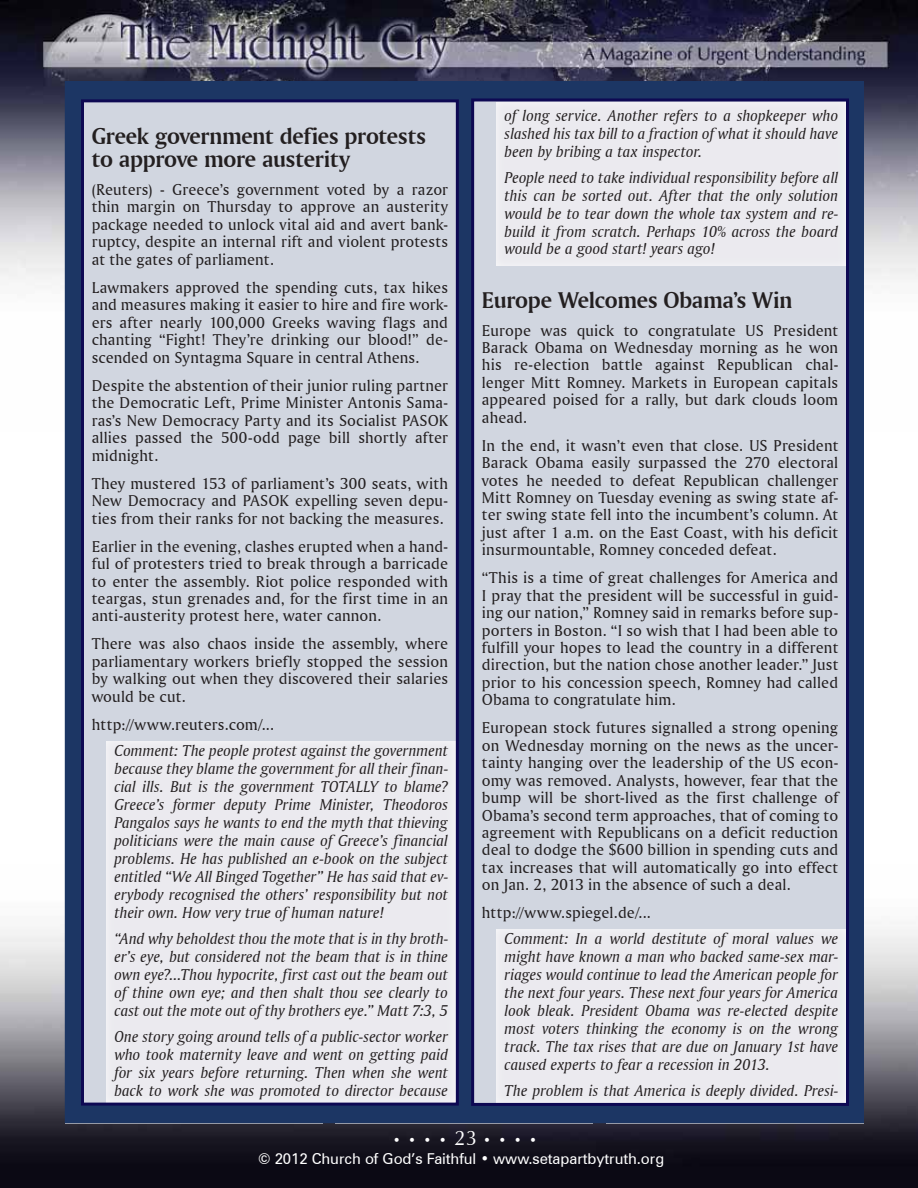
<style>
.page{position:relative;width:918px;height:1188px;background:#fff}
.page>*{position:absolute;margin:0;border:0;box-sizing:border-box;transform-origin:0 0}
.t1{font:24px/22.8px "Amerigo BT Bold A";letter-spacing:-.015em;color:#231f20}
.t2{font:16.5px/17.4px "Amerigo BT Roman A";letter-spacing:.01em;color:#231f20;text-align:justify}
.t3{font:16.5px/18px "Amerigo BT Italic A";letter-spacing:.005em;color:#231f20;text-align:justify}
.t4{font:15px "Zurich BT";letter-spacing:-.005em;color:#fff}
.t5{font:13.5px "Zapf Humanist 601 BT";color:#fff}
.s1{font-size:21px}
</style>
<div class="page">
<img style="left:0;top:864px;width:918px;height:324px">
<img style="left:0;top:0;width:918px;height:432px">
<div style="left:65px;top:81px;width:799px;height:1042px;background:#1c3664"></div>
<div style="left:82px;top:101px;width:375px;height:1003px;background:linear-gradient(to bottom,#c9d0db,#ebeaef)"></div>
<div style="left:81px;top:99px;width:378px;height:1007px;border:3px solid #0e0953"></div>
<svg style="left:475px;top:102px;width:370px;height:1000px;background:#d9dce4"></svg>
<div style="left:471px;top:98px;width:378px;height:1008px;border:3px solid #0e0953"></div>
<h1 class="t1" style="left:92px;top:124px;width:336px">Greek government defies protests to approve more austerity</h1>
<p class="t2" style="left:92px;top:180px;width:358px">(Reuters) - Greece’s government voted by a razor thin margin on Thursday to approve an austerity package needed to unlock vital aid and avert bank&shy;ruptcy, despite an internal rift and violent protests at the gates of parliament.</p>
<p class="t2" style="left:92px;top:278px;width:358px">Lawmakers approved the spending cuts, tax hikes and measures making it easier to hire and fire work&shy;ers after nearly 100,000 Greeks waving flags and chanting “Fight! They’re drinking our blood!” de&shy;scended on Syntagma Square in central Athens.</p>
<p class="t2" style="left:92px;top:376px;width:358px">Despite the abstention of their junior ruling partner the Democratic Left, Prime Minister Antonis Sama&shy;ras’s New Democracy Party and its Socialist PASOK allies passed the 500-odd page bill shortly after midnight.</p>
<p class="t2" style="left:92px;top:474px;width:358px">They mustered 153 of parliament’s 300 seats, with New Democracy and PASOK expelling seven depu&shy;ties from their ranks for not backing the measures.</p>
<p class="t2" style="left:92px;top:537px;width:358px">Earlier in the evening, clashes erupted when a hand&shy;ful of protesters tried to break through a barricade to enter the assembly. Riot police responded with teargas, stun grenades and, for the first time in an anti-austerity protest here, water cannon.</p>
<p class="t2" style="left:92px;top:635px;width:358px">There was also chaos inside the assembly, where parliamentary workers briefly stopped the session by walking out when they discovered their salaries would be cut.</p>
<p class="t2" style="left:92px;top:715px;width:184px">http://www.reuters.com/...</p>
<p class="t3" style="left:115px;top:741px;width:335px">Comment: The people protest against the government because they blame the government for all their finan&shy;cial ills. But is the government TOTALLY to blame?<br>Greece’s former deputy Prime Minister, Theodoros Pangalos says he wants to end the myth that thieving politicians were the main cause of Greece’s financial problems. He has published an e-book on the subject entitled “We All Binged Together” He has said that ev&shy;erybody recognised the others’ responsibility but not their own. How very true of human nature!</p>
<p class="t3" style="left:115px;top:929px;width:335px">“And why beholdest thou the mote that is in thy broth&shy;er’s eye, but considered not the beam that is in thine own eye?...Thou hypocrite, first cast out the beam out of thine own eye; and then shalt thou see clearly to cast out the mote out of thy brothers eye.” Matt 7:3, 5</p>
<p class="t3" style="left:115px;top:1027px;width:335px">One story going around tells of a public-sector worker who took maternity leave and went on getting paid for six years before returning. Then when she went back to work she was promoted to director because</p>
<p class="t3" style="left:505px;top:106px;width:335px">of long service. Another refers to a shopkeeper who slashed his tax bill to a fraction of what it should have been by bribing a tax inspector.</p>
<p class="t3" style="left:505px;top:168px;width:335px">People need to take individual responsibility before all this can be sorted out. After that the only solution would be to tear down the whole tax system and re&shy;build it from scratch. Perhaps 10% across the board would be a good start! years ago!</p>
<h1 class="t1" style="left:482px;top:288px;width:312px">Europe Welcomes Obama’s Win</h1>
<p class="t2" style="left:482px;top:321px;width:358px">Europe was quick to congratulate US President Barack Obama on Wednesday morning as he won his re-election battle against Republican chal&shy;lenger Mitt Romney. Markets in European capitals appeared poised for a rally, but dark clouds loom ahead.</p>
<p class="t2" style="left:482px;top:436px;width:358px">In the end, it wasn’t even that close. US President Barack Obama easily surpassed the 270 electoral votes he needed to defeat Republican challenger Mitt Romney on Tuesday evening as swing state af&shy;ter swing state fell into the incumbent’s column. At just after 1 a.m. on the East Coast, with his deficit insurmountable, Romney conceded defeat.</p>
<p class="t2" style="left:482px;top:569px;width:358px">“This is a time of great challenges for America and I pray that the president will be successful in guid&shy;ing our nation,” Romney said in remarks before sup&shy;porters in Boston. “I so wish that I had been able to fulfill your hopes to lead the country in a different direction, but the nation chose another leader.” Just prior to his concession speech, Romney had called Obama to congratulate him.</p>
<p class="t2" style="left:482px;top:719px;width:358px">European stock futures signalled a strong opening on Wednesday morning on the news as the uncer&shy;tainty hanging over the leadership of the US econ&shy;omy was removed. Analysts, however, fear that the bump will be short-lived as the first challenge of Obama’s second term approaches, that of coming to agreement with Republicans on a deficit reduction deal to dodge the $600 billion in spending cuts and tax increases that will automatically go into effect on Jan. 2, 2013 in the absence of such a deal.</p>
<p class="t2" style="left:482px;top:904px;width:170px">http://www.spiegel.de/...</p>
<p class="t3" style="left:505px;top:930px;width:335px">Comment: In a world destitute of moral values we might have known a man who backed same-sex mar&shy;riages would continue to lead the American people for the next four years. These next four years for America look bleak. President Obama was re-elected despite most voters thinking the economy is on the wrong track. The tax rises that are due on January 1st have caused experts to fear a recession in 2013.</p>
<p class="t3" style="left:505px;top:1081px;width:335px">The problem is that America is deeply divided. Presi-</p>
<p class="t5" style="left:393px;top:1132px;width:146px">• • • • <span class="s1">23</span> • • • •</p>
<p class="t4" style="left:258px;top:1148px;width:408px">© 2012 Church of God’s Faithful • www.setapartbytruth.org</p>
</div>
